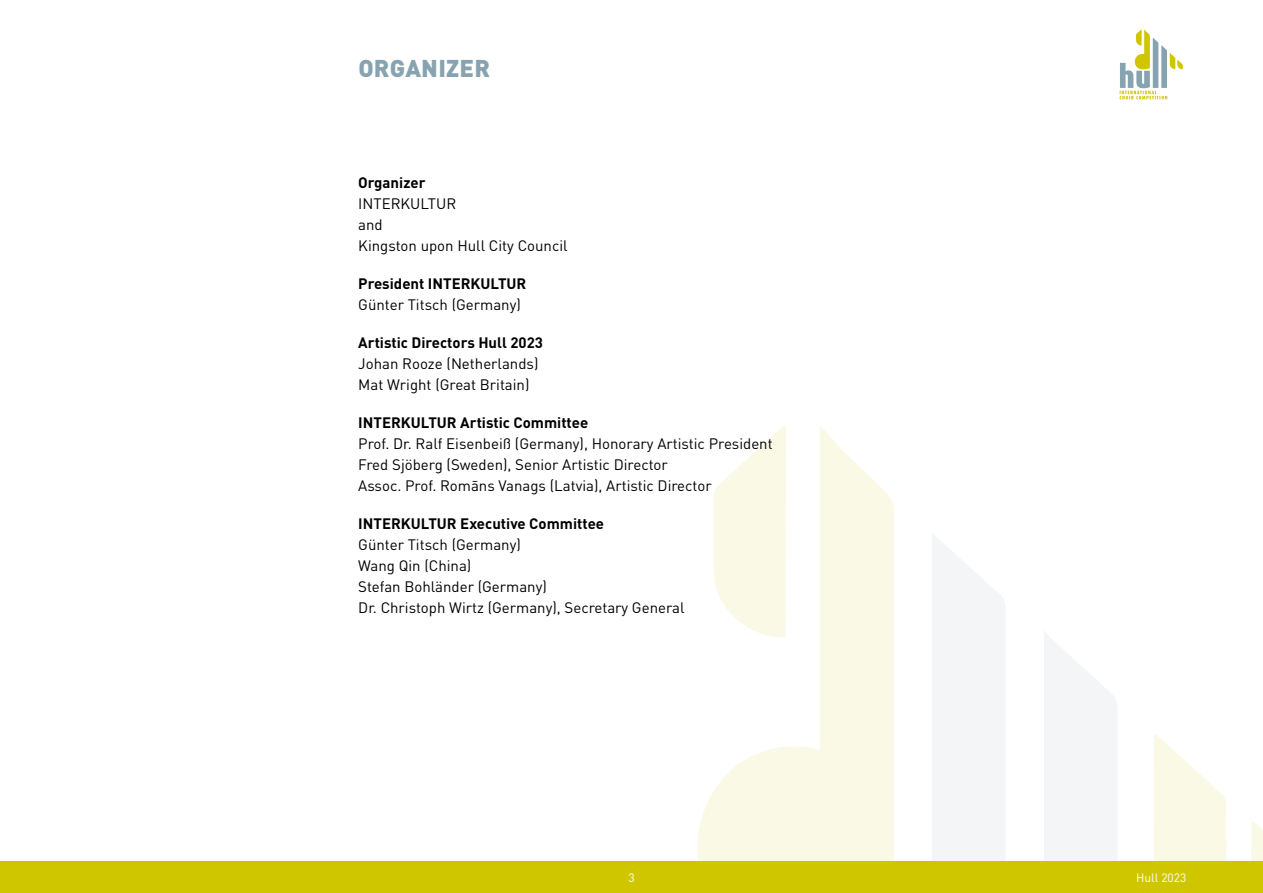
<style>
.page{position:relative;width:1263px;height:893px;background:#fff}
.page>*{position:absolute;margin:0;border:0;box-sizing:border-box;transform-origin:0 0}
.t1{font:900 24px "DIN Pro";letter-spacing:.01em;color:#88a3b0}
.t2{font:15px/21px "DIN Pro";color:#000}
.t3{font:700 15px "DIN Pro";color:#000}
.t4{font:12px "DIN Pro";color:#fff}
</style>
<div class="page">
<svg style="left:932px;top:533px;width:73px;height:328px"></svg>
<svg style="left:1044px;top:631px;width:73px;height:230px"></svg>
<svg style="left:1154px;top:734px;width:72px;height:127px"></svg>
<svg style="left:1251px;top:822px;width:12px;height:39px"></svg>
<svg style="left:697px;top:426px;width:197px;height:435px;fill:#faf9e6"></svg>
<svg style="left:713px;top:426px;width:73px;height:212px"></svg>
<div style="left:0;top:861px;width:1263px;height:32px;background:#cfc600"></div>
<svg style="left:1119px;top:29px;width:64px;height:70px"></svg>
<h1 class="t1" style="left:358px;top:52px;width:133px">ORGANIZER</h1>
<p class="t3" style="left:358px;top:172px;width:69px">Organizer</p>
<p class="t2" style="left:358px;top:192px;width:211px">INTERKULTUR<br>and<br>Kingston upon Hull City Council</p>
<p class="t3" style="left:358px;top:273px;width:170px">President INTERKULTUR</p>
<p class="t2" style="left:358px;top:293px;width:164px">Günter Titsch (Germany)</p>
<p class="t3" style="left:358px;top:332px;width:186px">Artistic Directors Hull 2023</p>
<p class="t2" style="left:358px;top:352px;width:182px">Johan Rooze (Netherlands)<br>Mat Wright (Great Britain)</p>
<p class="t3" style="left:358px;top:412px;width:232px">INTERKULTUR Artistic Committee</p>
<p class="t2" style="left:358px;top:432px;width:416px">Prof. Dr. Ralf Eisenbeiß (Germany), Honorary Artistic President<br>Fred Sjöberg (Sweden), Senior Artistic Director<br>Assoc. Prof. Romāns Vanags (Latvia), Artistic Director</p>
<p class="t3" style="left:358px;top:513px;width:247px">INTERKULTUR Executive Committee</p>
<p class="t2" style="left:358px;top:533px;width:328px">Günter Titsch (Germany)<br>Wang Qin (China)<br>Stefan Bohländer (Germany)<br>Dr. Christoph Wirtz (Germany), Secretary General</p>
<p class="t4" style="left:628px;top:869px;width:8px">3</p>
<p class="t4" style="left:1136px;top:869px;width:52px">Hull 2023</p>
</div>
